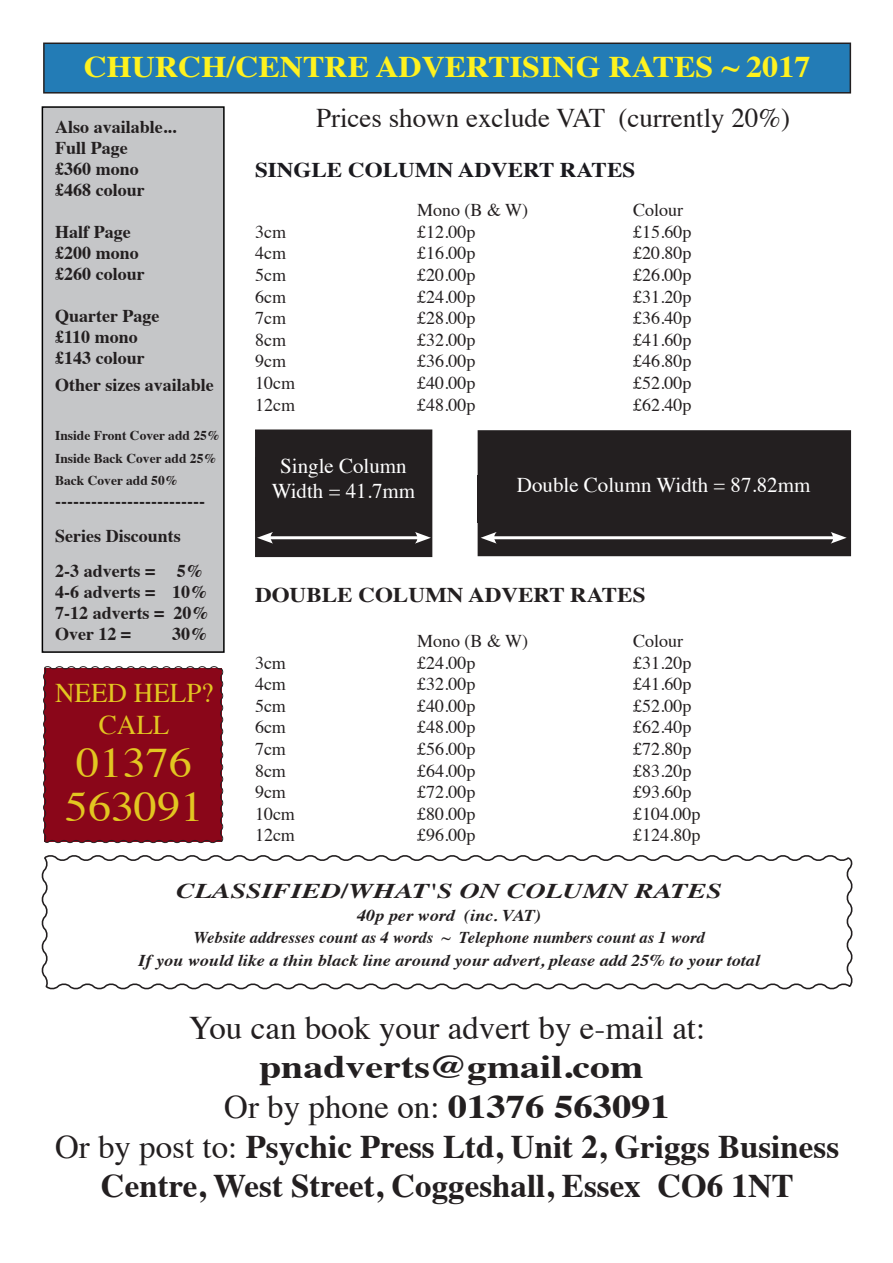
<style>
.page{position:relative;width:893px;height:1263px;background:#fff}
.page>*{position:absolute;margin:0;border:0;box-sizing:border-box;transform-origin:0 0}
.t1{font:42px/43.5px "Times";color:#e2c621;scale:1.1 1}
.t2{font:700 33px/39.6px "Times";color:#231f20;text-align:center}
.t3{font:33px "Times";color:#231f20}
.t4{font:700 33px "Times";color:#231f20;scale:1.21 1}
.t5{font:700 30px "Times";color:#fff21f;scale:1.07 1}
.t6{font:27px "Times";color:#231f20}
.t7{font:27px "Times";color:#e2c621}
.t8{font:21px "Times";color:#fff}
.t9{font:italic 700 21px "Times";color:#231f20;scale:1.33 1}
.t10{font:700 21px "Times";color:#1a191e;scale:1.1 1}
.t11{font:700 21px "Times";color:#231f20;scale:1.1 1}
.t12{font:18px "Times";color:#231f20}
.t13{font:700 18px "Times";color:#231f20}
.t14{font:italic 700 16.5px/22.5px "Times";color:#231f20;text-align:center}
.t15{font:italic 700 16.5px "Times";color:#231f20;scale:1.1 1}
.t16{font:700 13.5px/22.5px "Times";color:#231f20}
.s1{font-weight:700}
.s2{font-weight:400}
</style>
<div class="page">
<svg style="left:41px;top:855px;width:812px;height:135px"></svg>
<div style="left:44px;top:43px;width:806px;height:50px;background:#237cb6"></div>
<div style="left:43px;top:43px;width:808px;height:51px;border:2px solid #231f20"></div>
<div style="left:256px;top:430px;width:176px;height:126px;background:#231f20"></div>
<div style="left:255px;top:429px;width:177px;height:128px;border:2px solid #231f20"></div>
<div style="left:255px;top:457px;width:177px;height:64px;background:#231f20"></div>
<div style="left:478px;top:431px;width:372px;height:124px;background:#231f20"></div>
<div style="left:478px;top:430px;width:373px;height:126px;border:2px solid #231f20"></div>
<div style="left:478px;top:476px;width:372px;height:47px;background:#231f20"></div>
<div style="left:43px;top:666px;width:181px;height:178px;background:#8a0619"></div>
<hr style="left:267px;top:536px;width:154px;height:3px;background:#fff">
<svg style="left:257px;top:532px;width:16px;height:12px"></svg>
<svg style="left:415px;top:532px;width:16px;height:12px"></svg>
<hr style="left:491px;top:536px;width:345px;height:3px;background:#fff">
<svg style="left:481px;top:532px;width:16px;height:12px"></svg>
<svg style="left:831px;top:532px;width:16px;height:12px"></svg>
<div style="left:41px;top:106px;width:184px;height:547px;background:#c5c6c8"></div>
<p class="t5" style="left:84px;top:38px;width:681px">CHURCH/CENTRE ADVERTISING RATES ~ 2017</p>
<p class="t6" style="left:316px;top:93px;width:475px">Prices shown exclude VAT (currently 20%)</p>
<p class="t13" style="left:55px;top:109px;width:123px">Also available...</p>
<p class="t13" style="left:55px;top:130px;width:74px">Full Page</p>
<p class="t13" style="left:55px;top:151px;width:85px">£360 mono</p>
<p class="t13" style="left:55px;top:172px;width:91px">£468 colour</p>
<p class="t13" style="left:55px;top:214px;width:77px">Half Page</p>
<p class="t13" style="left:55px;top:235px;width:85px">£200 mono</p>
<p class="t13" style="left:55px;top:256px;width:91px">£260 colour</p>
<p class="t13" style="left:55px;top:298px;width:106px">Quarter Page</p>
<p class="t13" style="left:55px;top:319px;width:84px">£110 mono</p>
<p class="t13" style="left:55px;top:340px;width:91px">£143 colour</p>
<p class="t13" style="left:55px;top:367px;width:160px">Other sizes available</p>
<p class="t16" style="left:55px;top:423px;width:167px">Inside Front Cover add 25%<br>Inside Back Cover add 25%<br>Back Cover add 50%</p>
<p class="t13" style="left:55px;top:484px;width:151px">-------------------------</p>
<p class="t13" style="left:55px;top:519px;width:127px">Series Discounts</p>
<p class="t13" style="left:55px;top:553px;width:150px">2-3 adverts = 5%</p>
<p class="t13" style="left:55px;top:574px;width:154px">4-6 adverts = 10%</p>
<p class="t13" style="left:55px;top:595px;width:156px">7-12 adverts = 20%</p>
<p class="t13" style="left:55px;top:616px;width:77px">Over 12 =</p>
<p class="t13" style="left:172px;top:616px;width:37px">30%</p>
<p class="t10" style="left:255px;top:150px;width:347px">SINGLE COLUMN ADVERT RATES</p>
<p class="t12" style="left:417px;top:193px;width:113px">Mono (B &amp; W)</p>
<p class="t12" style="left:633px;top:193px;width:52px">Colour</p>
<p class="t12" style="left:255px;top:215px;width:32px">3cm</p>
<p class="t12" style="left:417px;top:215px;width:60px">£12.00p</p>
<p class="t12" style="left:633px;top:215px;width:60px">£15.60p</p>
<p class="t12" style="left:255px;top:236px;width:32px">4cm</p>
<p class="t12" style="left:417px;top:236px;width:60px">£16.00p</p>
<p class="t12" style="left:633px;top:236px;width:60px">£20.80p</p>
<p class="t12" style="left:255px;top:258px;width:32px">5cm</p>
<p class="t12" style="left:417px;top:258px;width:60px">£20.00p</p>
<p class="t12" style="left:633px;top:258px;width:60px">£26.00p</p>
<p class="t12" style="left:255px;top:280px;width:32px">6cm</p>
<p class="t12" style="left:417px;top:280px;width:60px">£24.00p</p>
<p class="t12" style="left:633px;top:280px;width:60px">£31.20p</p>
<p class="t12" style="left:255px;top:301px;width:32px">7cm</p>
<p class="t12" style="left:417px;top:301px;width:60px">£28.00p</p>
<p class="t12" style="left:633px;top:301px;width:60px">£36.40p</p>
<p class="t12" style="left:255px;top:323px;width:32px">8cm</p>
<p class="t12" style="left:417px;top:323px;width:60px">£32.00p</p>
<p class="t12" style="left:633px;top:323px;width:60px">£41.60p</p>
<p class="t12" style="left:255px;top:344px;width:32px">9cm</p>
<p class="t12" style="left:417px;top:344px;width:60px">£36.00p</p>
<p class="t12" style="left:633px;top:344px;width:60px">£46.80p</p>
<p class="t12" style="left:255px;top:366px;width:41px">10cm</p>
<p class="t12" style="left:417px;top:366px;width:60px">£40.00p</p>
<p class="t12" style="left:633px;top:366px;width:60px">£52.00p</p>
<p class="t12" style="left:255px;top:388px;width:41px">12cm</p>
<p class="t12" style="left:417px;top:388px;width:60px">£48.00p</p>
<p class="t12" style="left:633px;top:388px;width:60px">£62.40p</p>
<p class="t8" style="left:280px;top:446px;width:128px">Single Column</p>
<p class="t8" style="left:272px;top:471px;width:145px">Width = 41.7mm</p>
<p class="t8" style="left:517px;top:465px;width:295px">Double Column Width = 87.82mm</p>
<p class="t11" style="left:255px;top:574px;width:356px">DOUBLE COLUMN ADVERT RATES</p>
<p class="t12" style="left:417px;top:624px;width:113px">Mono (B &amp; W)</p>
<p class="t12" style="left:633px;top:624px;width:52px">Colour</p>
<p class="t12" style="left:255px;top:646px;width:32px">3cm</p>
<p class="t12" style="left:417px;top:646px;width:60px">£24.00p</p>
<p class="t12" style="left:633px;top:646px;width:60px">£31.20p</p>
<p class="t12" style="left:255px;top:667px;width:32px">4cm</p>
<p class="t12" style="left:417px;top:667px;width:60px">£32.00p</p>
<p class="t12" style="left:633px;top:667px;width:60px">£41.60p</p>
<p class="t12" style="left:255px;top:689px;width:32px">5cm</p>
<p class="t12" style="left:417px;top:689px;width:60px">£40.00p</p>
<p class="t12" style="left:633px;top:689px;width:60px">£52.00p</p>
<p class="t12" style="left:255px;top:710px;width:32px">6cm</p>
<p class="t12" style="left:417px;top:710px;width:60px">£48.00p</p>
<p class="t12" style="left:633px;top:710px;width:60px">£62.40p</p>
<p class="t12" style="left:255px;top:732px;width:32px">7cm</p>
<p class="t12" style="left:417px;top:732px;width:60px">£56.00p</p>
<p class="t12" style="left:633px;top:732px;width:60px">£72.80p</p>
<p class="t12" style="left:255px;top:754px;width:32px">8cm</p>
<p class="t12" style="left:417px;top:754px;width:60px">£64.00p</p>
<p class="t12" style="left:633px;top:754px;width:60px">£83.20p</p>
<p class="t12" style="left:255px;top:775px;width:32px">9cm</p>
<p class="t12" style="left:417px;top:775px;width:60px">£72.00p</p>
<p class="t12" style="left:633px;top:775px;width:60px">£93.60p</p>
<p class="t12" style="left:255px;top:797px;width:41px">10cm</p>
<p class="t12" style="left:417px;top:797px;width:60px">£80.00p</p>
<p class="t12" style="left:633px;top:797px;width:69px">£104.00p</p>
<p class="t12" style="left:255px;top:818px;width:41px">12cm</p>
<p class="t12" style="left:417px;top:818px;width:60px">£96.00p</p>
<p class="t12" style="left:633px;top:818px;width:69px">£124.80p</p>
<p class="t9" style="left:176px;top:871px;width:412px">CLASSIFIED/WHAT'S ON COLUMN RATES</p>
<p class="t15" style="left:357px;top:899px;width:169px">40p per word (inc. VAT)</p>
<p class="t14" style="left:138px;top:925px;width:623px">Website addresses count as 4 words ~ Telephone numbers count as 1 word<br>If you would like a thin black line around your advert, please add 25% to your total</p>
<p class="t7" style="left:55px;top:667px;width:160px">NEED HELP?</p>
<p class="t7" style="left:99px;top:699px;width:72px">CALL</p>
<p class="t1" style="left:65px;top:738px;width:128px">01376<br>563091</p>
<p class="t3" style="left:189px;top:997px;width:518px">You can book your advert by e-mail at:</p>
<p class="t4" style="left:259px;top:1036px;width:319px">pnadverts@gmail.com</p>
<p class="t3" style="left:224px;top:1076px;width:447px">Or by phone on: <span class="s1">01376 563091</span></p>
<p class="t2" style="left:55px;top:1123px;width:786px"><span class="s2">Or by post to:</span> Psychic Press Ltd, Unit 2, Griggs Business<br>Centre, West Street, Coggeshall, Essex CO6 1NT</p>
</div>
